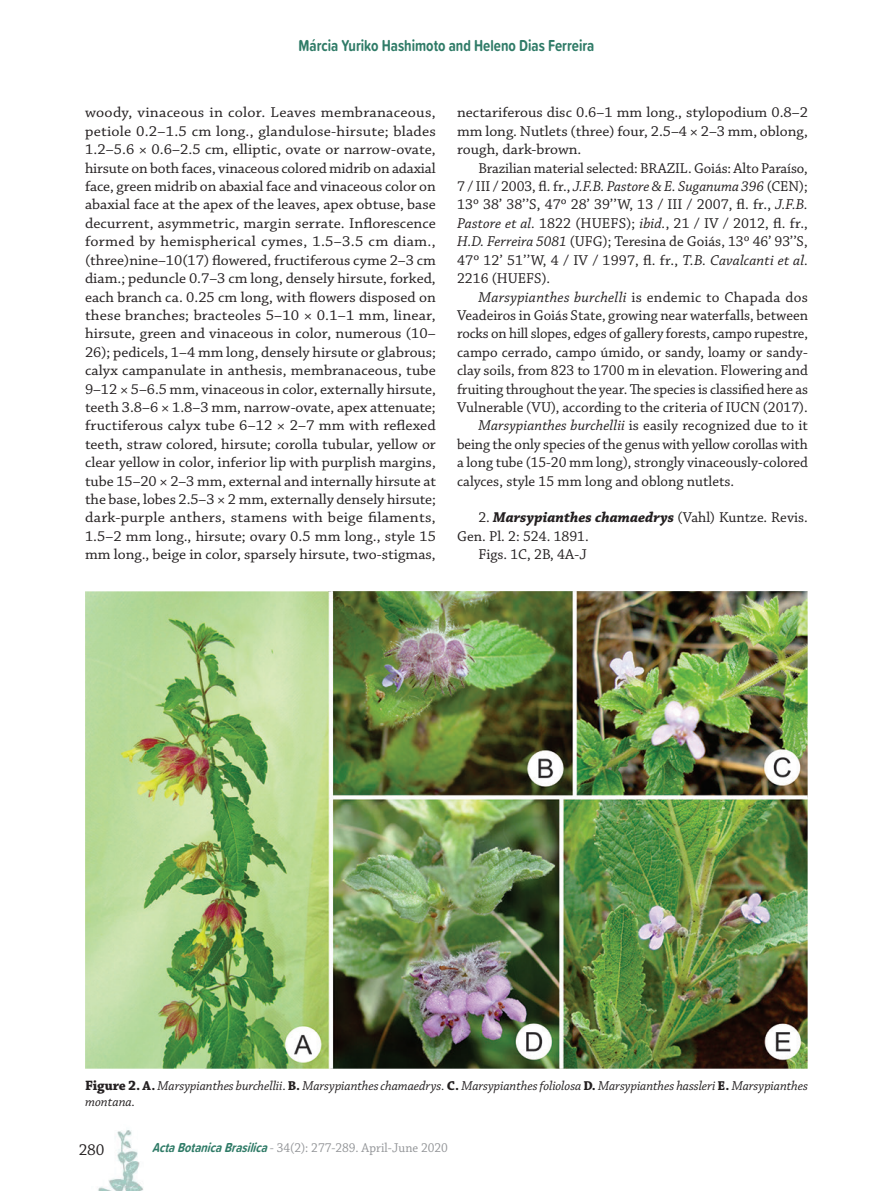
<style>
.page{position:relative;width:893px;height:1191px;background:#fff}
.page>*{position:absolute;margin:0;border:0;box-sizing:border-box;transform-origin:0 0}
.t1{font:700 16.5px "Proxima Soft Cond";color:#2f7b67;scale:.91 1}
.t2{font:16.5px "Chaparral Pro";color:#231f20}
.t3{font:15px/18.5px "Chaparral Pro";color:#231f20;text-align:justify;scale:1.07 1}
.t4{font:15px/18.5px "Chaparral Pro";color:#231f20;text-align:justify}
.t5{font:15px/18.5px "Chaparral Pro";color:#231f20;text-align:justify;scale:1.05 1}
.t6{font:italic 700 15px "Chaparral Pro";color:#231f20}
.t7{font:italic 15px "Chaparral Pro";letter-spacing:.015em;color:#231f20}
.t8{font:italic 13.5px/16.2px "Chaparral Pro";letter-spacing:-.005em;color:#231f20}
.t9{font:13.5px "Chaparral Pro";color:#939598;scale:.95 1}
.s1{font-style:italic}
.s2{font-style:normal}
.s3{font-weight:400;font-style:normal}
.s4{font-weight:700;font-style:normal;font-size:14.25px}
.s5{font-weight:700;font-style:normal}
.s6{font-family:"Proxima Soft Cond";font-weight:700;font-style:italic;color:#2f7b67}
</style>
<div class="page">
<img style="left:98px;top:1130px;width:45px;height:61px">
<img style="left:85px;top:591px;width:723px;height:477px">
<p class="t1" style="left:298px;top:33px;width:327px">Márcia Yuriko Hashimoto and Heleno Dias Ferreira</p>
<p class="t3" style="left:85px;top:104px;width:329px">woody, vinaceous in color. Leaves membranaceous, petiole 0.2–1.5 cm long., glandulose-hirsute; blades 1.2–5.6 × 0.6–2.5 cm, elliptic, ovate or narrow-ovate, hirsute on both faces, vinaceous colored midrib on adaxial face, green midrib on abaxial face and vinaceous color on abaxial face at the apex of the leaves, apex obtuse, base decurrent, asymmetric, margin serrate. Inflorescence formed by hemispherical cymes, 1.5–3.5 cm diam., (three)nine–10(17) flowered, fructiferous cyme 2–3 cm diam.; peduncle 0.7–3 cm long, densely hirsute, forked, each branch ca. 0.25 cm long, with flowers disposed on these branches; bracteoles 5–10 × 0.1–1 mm, linear, hirsute, green and vinaceous in color, numerous (10– 26); pedicels, 1–4 mm long, densely hirsute or glabrous; calyx campanulate in anthesis, membranaceous, tube 9–12 × 5–6.5 mm, vinaceous in color, externally hirsute, teeth 3.8–6 × 1.8–3 mm, narrow-ovate, apex attenuate; fructiferous calyx tube 6–12 × 2–7 mm with reflexed teeth, straw colored, hirsute; corolla tubular, yellow or clear yellow in color, inferior lip with purplish margins, tube 15–20 × 2–3 mm, external and internally hirsute at the base, lobes 2.5–3 × 2 mm, externally densely hirsute; dark-purple anthers, stamens with beige filaments, 1.5–2 mm long., hirsute; ovary 0.5 mm long., style 15 mm long., beige in color, sparsely hirsute, two-stigmas,</p>
<p class="t5" style="left:457px;top:104px;width:336px">nectariferous disc 0.6–1 mm long., stylopodium 0.8–2 mm long. Nutlets (three) four, 2.5–4 × 2–3 mm, oblong, rough, dark-brown.</p>
<p class="t4" style="left:457px;top:159px;width:352px;text-indent:21px">Brazilian material selected: BRAZIL. Goiás: Alto Paraíso, 7 / III / 2003, fl. fr., <span class="s1">J.F.B. Pastore &amp; E. Suganuma 396</span> (CEN); 13º 38’ 38’’S, 47º 28’ 39’’W, 13 / III / 2007, fl. fr., <span class="s1">J.F.B.<br>Pastore et al.</span> 1822 (HUEFS); <span class="s1">ibid.</span>, 21 / IV / 2012, fl. fr., <span class="s1">H.D. Ferreira 5081</span> (UFG); Teresina de Goiás, 13º 46’ 93’’S, 47º 12’ 51’’W, 4 / IV / 1997, fl. fr., <span class="s1">T.B. Cavalcanti et al.<br></span>2216 (HUEFS).</p>
<p class="t7" style="left:478px;top:288px;width:331px">Marsypianthes burchelli <span class="s2">is endemic to Chapada dos</span></p>
<p class="t4" style="left:457px;top:306px;width:352px">Veadeiros in Goiás State, growing near waterfalls, between</p>
<p class="t4" style="left:457px;top:325px;width:352px">rocks on hill slopes, edges of gallery forests, campo rupestre,</p>
<p class="t4" style="left:457px;top:343px;width:352px">campo cerrado, campo úmido, or sandy, loamy or sandy-</p>
<p class="t4" style="left:457px;top:362px;width:352px">clay soils, from 823 to 1700 m in elevation. Flowering and</p>
<p class="t4" style="left:457px;top:380px;width:352px">fruiting throughout the year. The species is classified here as</p>
<p class="t4" style="left:457px;top:398px;width:352px">Vulnerable (VU), according to the criteria of IUCN (2017).</p>
<p class="t4" style="left:478px;top:417px;width:331px"><span class="s1">Marsypianthes burchellii</span> is easily recognized due to it</p>
<p class="t4" style="left:457px;top:435px;width:352px">being the only species of the genus with yellow corollas with</p>
<p class="t4" style="left:457px;top:454px;width:352px">a long tube (15-20 mm long), strongly vinaceously-colored</p>
<p class="t4" style="left:457px;top:472px;width:279px">calyces, style 15 mm long and oblong nutlets.</p>
<p class="t6" style="left:478px;top:509px;width:331px"><span class="s3">2.</span> Marsypianthes chamaedrys <span class="s3">(Vahl) Kuntze. Revis.</span></p>
<p class="t4" style="left:457px;top:527px;width:133px">Gen. Pl. 2: 524. 1891.</p>
<p class="t4" style="left:478px;top:546px;width:110px">Figs. 1C, 2B, 4A-J</p>
<p class="t8" style="left:85px;top:1077px;width:724px"><span class="s4">Figure 2.</span> <span class="s5">A.</span> Marsypianthes burchellii<span class="s2">.</span> <span class="s5">B.</span> Marsypianthes chamaedrys. <span class="s5">C.</span> Marsypianthes foliolosa <span class="s5">D.</span> Marsypianthes hassleri <span class="s5">E.</span> Marsypianthes montana.</p>
<p class="t2" style="left:79px;top:1141px;width:27px">280</p>
<p class="t9" style="left:152px;top:1140px;width:313px"><span class="s6">ActaBotanicaBrasilica</span>- 34(2): 277-289. April-June 2020</p>
</div>
